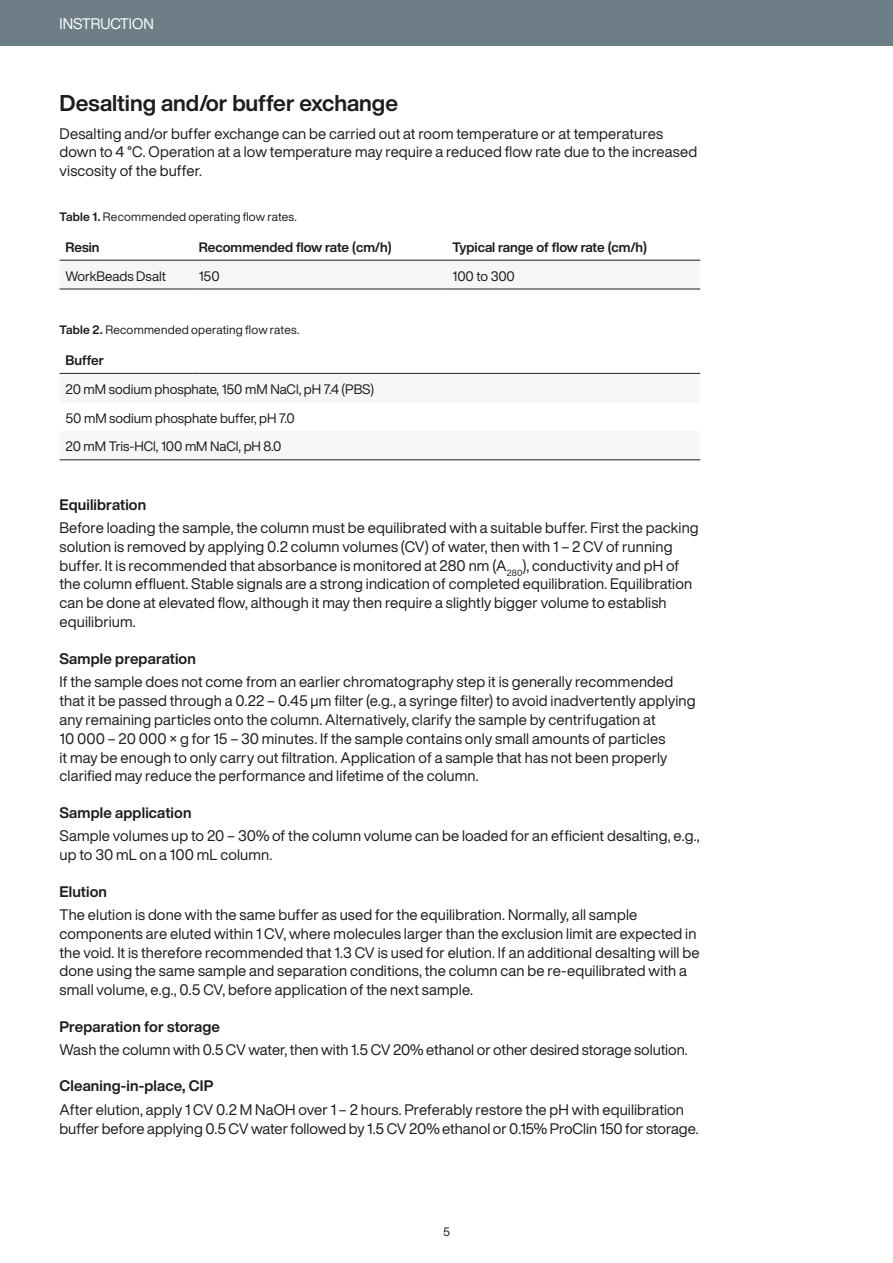
<style>
.page{position:relative;width:893px;height:1263px;background:#fff}
.page>*{position:absolute;margin:0;border:0;box-sizing:border-box;transform-origin:0 0}
.t1{font:700 22.5px "Helvetica Now Display";color:#1d1d1d}
.t2{font:15px/18.9px "Helvetica Now Display";letter-spacing:.01em;color:#1d1d1d}
.t3{font:700 15px "Helvetica Now Display";letter-spacing:.01em;color:#1d1d1d}
.t4{font:15px "Helvetica Now Display";color:#fff}
.t5{font:13.5px/28.8px "Helvetica Now Display";letter-spacing:-.005em;color:#1d1d1d}
.t6{font:700 13.5px "Helvetica Now Display";color:#1d1d1d}
.t7{font:12px "Helvetica Now Display";letter-spacing:.015em;color:#1d1d1d}
.t8{font:12px "Helvetica Now Display";color:#231f20}
.s1{font-weight:700}
</style>
<div class="page">
<div style="left:0;top:0;width:893px;height:46px;background:#6e7e87"></div>
<svg style="left:60px;top:288px;width:640px;height:1px"></svg>
<hr style="left:60px;top:260px;width:133px;height:1px;background:#231f20">
<hr style="left:193px;top:260px;width:253px;height:1px;background:#231f20">
<hr style="left:446px;top:260px;width:254px;height:1px;background:#231f20">
<hr style="left:60px;top:289px;width:133px;height:1px;background:#231f20">
<hr style="left:193px;top:289px;width:253px;height:1px;background:#231f20">
<hr style="left:446px;top:289px;width:254px;height:1px;background:#231f20">
<hr style="left:60px;top:373px;width:133px;height:1px;background:#231f20">
<hr style="left:193px;top:373px;width:507px;height:1px;background:#231f20">
<hr style="left:60px;top:459px;width:133px;height:1px;background:#231f20">
<hr style="left:193px;top:459px;width:507px;height:1px;background:#231f20">
<p class="t4" style="left:60px;top:13px;width:96px">INSTRUCTION</p>
<h1 class="t1" style="left:60px;top:88px;width:340px">Desalting and/or buffer exchange</h1>
<p class="t2" style="left:60px;top:124px;width:639px">Desalting and/or buffer exchange can be carried out at room temperature or at temperatures down to 4 °C. Operation at a low temperature may require a reduced flow rate due to the increased viscosity of the buffer.</p>
<p class="t7" style="left:60px;top:209px;width:239px"><span class="s1">Table 1.</span> Recommended operating flow rates.</p>
<p class="t6" style="left:66px;top:238px;width:36px">Resin</p>
<p class="t6" style="left:199px;top:238px;width:194px">Recommended flow rate (cm/h)</p>
<p class="t6" style="left:452px;top:238px;width:196px">Typical range of flow rate (cm/h)</p>
<p class="t5" style="left:66px;top:261px;width:102px">WorkBeads Dsalt</p>
<p class="t5" style="left:199px;top:261px;width:22px">150</p>
<p class="t5" style="left:452px;top:261px;width:64px">100 to 300</p>
<p class="t7" style="left:60px;top:322px;width:241px"><span class="s1">Table 2.</span> Recommended operating flow rates.</p>
<p class="t6" style="left:66px;top:351px;width:40px">Buffer</p>
<p class="t5" style="left:66px;top:374px;width:310px">20 mM sodium phosphate, 150 mM NaCl, pH 7.4 (PBS)<br>50 mM sodium phosphate buffer, pH 7.0<br>20 mM Tris-HCl, 100 mM NaCl, pH 8.0</p>
<p class="t3" style="left:60px;top:494px;width:88px">Equilibration</p>
<p class="t2" style="left:60px;top:518px;width:641px">Before loading the sample, the column must be equilibrated with a suitable buffer. First the packing solution is removed by applying 0.2 column volumes (CV) of water, then with 1 – 2 CV of running buffer. It is recommended that absorbance is monitored at 280 nm (A<sub>280</sub>), conductivity and pH of the column effluent. Stable signals are a strong indication of completed equilibration. Equilibration can be done at elevated flow, although it may then require a slightly bigger volume to establish equilibrium.</p>
<p class="t3" style="left:60px;top:648px;width:138px">Sample preparation</p>
<p class="t2" style="left:60px;top:672px;width:637px">If the sample does not come from an earlier chromatography step it is generally recommended that it be passed through a 0.22 – 0.45 µm filter (e.g., a syringe filter) to avoid inadvertently applying any remaining particles onto the column. Alternatively, clarify the sample by centrifugation at<br>10 000 – 20 000 × g for 15 – 30 minutes. If the sample contains only small amounts of particles<br>it may be enough to only carry out filtration. Application of a sample that has not been properly clarified may reduce the performance and lifetime of the column.</p>
<p class="t3" style="left:60px;top:802px;width:134px">Sample application</p>
<p class="t2" style="left:60px;top:826px;width:642px">Sample volumes up to 20 – 30% of the column volume can be loaded for an efficient desalting, e.g., up to 30 mL on a 100 mL column.</p>
<p class="t3" style="left:60px;top:881px;width:49px">Elution</p>
<p class="t2" style="left:60px;top:905px;width:642px">The elution is done with the same buffer as used for the equilibration. Normally, all sample components are eluted within 1 CV, where molecules larger than the exclusion limit are expected in the void. It is therefore recommended that 1.3 CV is used for elution. If an additional desalting will be done using the same sample and separation conditions, the column can be re-equilibrated with a small volume, e.g., 0.5 CV, before application of the next sample.</p>
<p class="t3" style="left:60px;top:1016px;width:162px">Preparation for storage</p>
<p class="t2" style="left:60px;top:1040px;width:630px">Wash the column with 0.5 CV water, then with 1.5 CV 20% ethanol or other desired storage solution.</p>
<p class="t3" style="left:60px;top:1076px;width:156px">Cleaning-in-place, CIP</p>
<p class="t2" style="left:60px;top:1100px;width:641px">After elution, apply 1 CV 0.2 M NaOH over 1 – 2 hours. Preferably restore the pH with equilibration buffer before applying 0.5 CV water followed by 1.5 CV 20% ethanol or 0.15% ProClin 150 for storage.</p>
<p class="t8" style="left:443px;top:1224px;width:8px">5</p>
</div>
